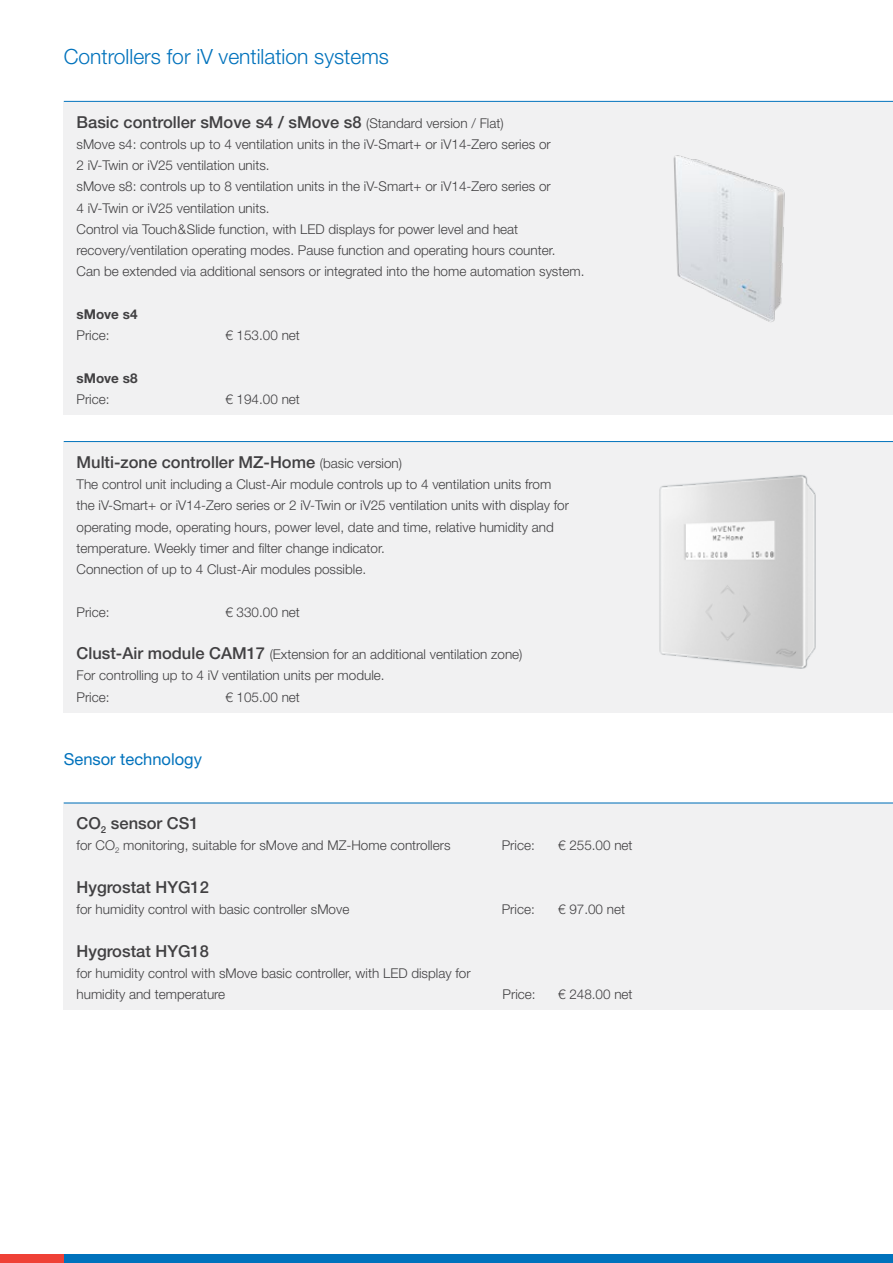
<style>
.page{position:relative;width:893px;height:1263px;background:#fff}
.page>*{position:absolute;margin:0;border:0;box-sizing:border-box;transform-origin:0 0}
.t1{font:300 21px "Helvetica Neue LT Std";color:#0072bc}
.t2{font:500 16.5px "Helvetica Neue LT Std";color:#414042}
.t3{font:16.5px "Helvetica Neue LT Std";color:#0072bc}
.t4{font:300 13.5px/21.3px "Helvetica Neue LT Std";color:#414042}
.t5{font:700 13.5px/21.3px "Helvetica Neue LT Std";color:#414042}
.s1{font-weight:300;font-size:13.5px}
.s2{font-weight:300}
.s3{font-weight:500;font-size:16.5px}
</style>
<div class="page">
<div style="left:64px;top:102px;width:829px;height:313px;background:#f1f1f2"></div>
<hr style="left:64px;top:101px;width:829px;height:1px;background:#0072bc">
<img style="left:673px;top:155px;width:112px;height:167px">
<div style="left:64px;top:803px;width:829px;height:207px;background:#f1f1f2"></div>
<hr style="left:64px;top:803px;width:829px;height:1px;background:#0072bc">
<div style="left:64px;top:441px;width:829px;height:271px;background:#f1f1f2"></div>
<hr style="left:64px;top:441px;width:829px;height:1px;background:#0072bc">
<img style="left:609px;top:475px;width:254px;height:238px">
<div style="left:57px;top:1254px;width:836px;height:9px;background:#0072bc"></div>
<div style="left:0;top:1254px;width:64px;height:9px;background:#ef4136"></div>
<p class="t1" style="left:64px;top:43px;width:327px">Controllers for iV ventilation systems</p>
<p class="t2" style="left:77px;top:112px;width:429px">Basic controller sMove s4 / sMove s8 <span class="s1">(Standard version / Flat)</span></p>
<p class="t4" style="left:77px;top:133px;width:509px">sMove s4: controls up to 4 ventilation units in the iV-Smart+ or iV14-Zero series or<br>2 iV-Twin or iV25 ventilation units.<br>sMove s8: controls up to 8 ventilation units in the iV-Smart+ or iV14-Zero series or<br>4 iV-Twin or iV25 ventilation units.<br>Control via Touch&amp;Slide function, with LED displays for power level and heat recovery/ventilation operating modes. Pause function and operating hours counter.<br>Can be extended via additional sensors or integrated into the home automation system.</p>
<p class="t5" style="left:77px;top:303px;width:63px">sMove s4</p>
<p class="t4" style="left:77px;top:324px;width:35px">Price:</p>
<p class="t4" style="left:225px;top:324px;width:76px">€ 153.00 net</p>
<p class="t5" style="left:77px;top:367px;width:63px">sMove s8<br><span class="s2">Price:</span></p>
<p class="t4" style="left:225px;top:388px;width:76px">€ 194.00 net</p>
<p class="t2" style="left:77px;top:452px;width:327px">Multi-zone controller MZ-Home <span class="s1">(basic version)</span></p>
<p class="t4" style="left:77px;top:473px;width:494px">The control unit including a Clust-Air module controls up to 4 ventilation units from the iV-Smart+ or iV14-Zero series or 2 iV-Twin or iV25 ventilation units with display for operating mode, operating hours, power level, date and time, relative humidity and temperature. Weekly timer and filter change indicator.<br>Connection of up to 4 Clust-Air modules possible.</p>
<p class="t4" style="left:77px;top:601px;width:35px">Price:</p>
<p class="t4" style="left:225px;top:601px;width:76px">€ 330.00 net</p>
<p class="t4" style="left:77px;top:643px;width:447px"><span class="s3">Clust-Air module CAM17</span> (Extension for an additional ventilation zone)</p>
<p class="t4" style="left:77px;top:665px;width:310px">For controlling up to 4 iV ventilation units per module.<br>Price:</p>
<p class="t4" style="left:225px;top:686px;width:76px">€ 105.00 net</p>
<p class="t3" style="left:64px;top:750px;width:140px">Sensor technology</p>
<p class="t2" style="left:77px;top:813px;width:124px">CO<sub>2</sub> sensor CS1</p>
<p class="t4" style="left:77px;top:835px;width:375px">for CO<sub>2</sub> monitoring, suitable for sMove and MZ-Home controllers</p>
<p class="t4" style="left:502px;top:835px;width:35px">Price:</p>
<p class="t4" style="left:558px;top:835px;width:76px">€ 255.00 net</p>
<p class="t2" style="left:77px;top:877px;width:134px">Hygrostat HYG12</p>
<p class="t4" style="left:77px;top:898px;width:274px">for humidity control with basic controller sMove</p>
<p class="t4" style="left:502px;top:898px;width:35px">Price:</p>
<p class="t4" style="left:558px;top:898px;width:69px">€ 97.00 net</p>
<p class="t2" style="left:77px;top:941px;width:134px">Hygrostat HYG18</p>
<p class="t4" style="left:77px;top:962px;width:396px">for humidity control with sMove basic controller, with LED display for humidity and temperature</p>
<p class="t4" style="left:503px;top:983px;width:35px">Price:</p>
<p class="t4" style="left:558px;top:983px;width:76px">€ 248.00 net</p>
</div>
